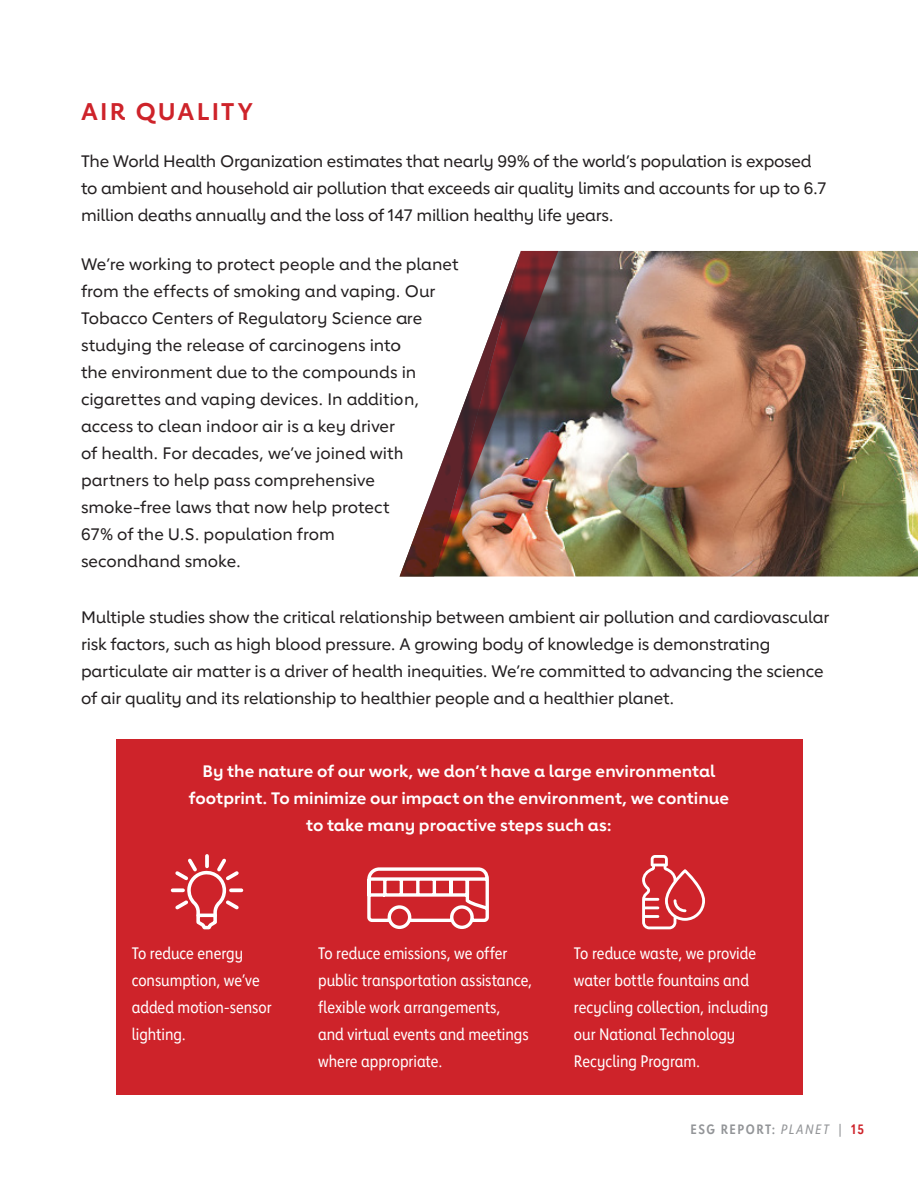
<style>
.page{position:relative;width:918px;height:1188px;background:#fff}
.page>*{position:absolute;margin:0;border:0;box-sizing:border-box;transform-origin:0 0}
.Subsection_title_-_H{font:700 24px "Lub Dub";letter-spacing:.095em;color:#ce232a}
.t1{font:500 16.5px/27px "Lub Dub";letter-spacing:-.01em;color:#231f20}
.t2{font:16.5px/27px "Lub Dub Condensed";color:#fff}
.t3{font:700 16.5px/27px "Lub Dub";color:#fff;text-align:center}
.t4{font:700 13.5px "Lub Dub Condensed";letter-spacing:.11em;color:#939598}
.s1{font-weight:400;font-style:italic}
.s2{font-weight:400}
.s3{color:#ce232a}
</style>
<div class="page">
<div style="left:116px;top:740px;width:686px;height:355px;background:#ce232a"></div>
<img style="left:558px;top:251px;width:360px;height:325px">
<img style="left:400px;top:251px;width:158px;height:325px">
<svg style="left:642px;top:855px;width:63px;height:74px"></svg>
<svg style="left:170px;top:854px;width:74px;height:76px"></svg>
<svg style="left:367px;top:867px;width:122px;height:62px"></svg>
<h3 class="Subsection_title_-_H" style="left:81px;top:97px;width:174px">AIR QUALITY</h3>
<p class="t1" style="left:81px;top:147px;width:747px">The World Health Organization estimates that nearly 99% of the world’s population is exposed to ambient and household air pollution that exceeds air quality limits and accounts for up to 6.7 million deaths annually and the loss of 147 million healthy life years.</p>
<p class="t1" style="left:81px;top:251px;width:379px">We’re working to protect people and the planet from the effects of smoking and vaping. Our Tobacco Centers of Regulatory Science are studying the release of carcinogens into<br>the environment due to the compounds in cigarettes and vaping devices. In addition, access to clean indoor air is a key driver<br>of health. For decades, we’ve joined with partners to help pass comprehensive smoke-free laws that now help protect<br>67% of the U.S. population from<br>secondhand smoke.</p>
<p class="t1" style="left:81px;top:604px;width:750px">Multiple studies show the critical relationship between ambient air pollution and cardiovascular risk factors, such as high blood pressure. A growing body of knowledge is demonstrating particulate air matter is a driver of health inequities. We’re committed to advancing the science of air quality and its relationship to healthier people and a healthier planet.</p>
<p class="t3" style="left:189px;top:757px;width:542px">By the nature of our work, we don’t have a large environmental footprint. To minimize our impact on the environment, we continue to take many proactive steps such as:</p>
<p class="t2" style="left:132px;top:939px;width:141px">To reduce energy consumption, we’ve added motion-sensor lighting.</p>
<p class="t2" style="left:318px;top:939px;width:216px">To reduce emissions, we offer public transportation assistance, flexible work arrangements,<br>and virtual events and meetings where appropriate.</p>
<p class="t2" style="left:574px;top:939px;width:196px">To reduce waste, we provide water bottle fountains and recycling collection, including our National Technology<br>Recycling Program.</p>
<p class="t4" style="left:691px;top:1121px;width:175px">ESG REPORT: <span class="s1">PLANET</span> <span class="s2">|</span> <span class="s3">15</span></p>
</div>
